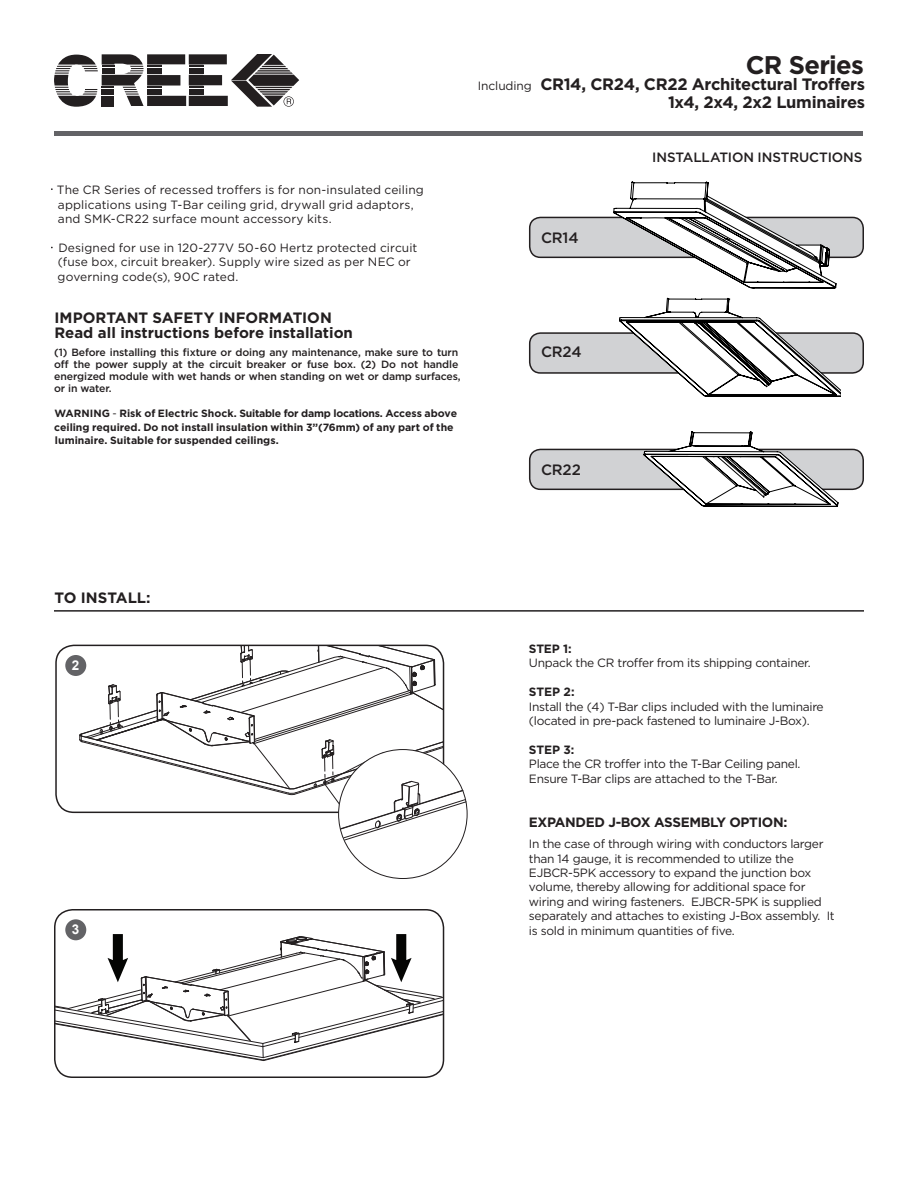
<style>
.page{position:relative;width:918px;height:1188px;background:#fff}
.page>*{position:absolute;margin:0;border:0;box-sizing:border-box;transform-origin:0 0}
.t1{font:700 25.5px "Gotham";letter-spacing:-.025em;color:#231f20}
.t2{font:700 16.5px "Gotham";letter-spacing:-.02em;color:#231f20}
.Section_Header{font:700 15px "Gotham";color:#231f20}
.t3{font:500 15px "Gotham";letter-spacing:-.01em;color:#231f20}
.t4{font:700 13.5px "Gotham";letter-spacing:-.025em;color:#231f20}
.t5{font:500 13.5px "Gotham";letter-spacing:-.01em;color:#231f20}
.t6{font:700 13.5px "Arial";color:#fff}
.Section_Header-2{font:12px/14.4px "Gotham";letter-spacing:-.025em;color:#231f20}
.Section_Header-3{font:12px/14.4px "Gotham";letter-spacing:.01em;color:#231f20}
.Section_Header-4{font:500 10.5px/12px "Gotham";letter-spacing:-.01em;color:#231f20}
.Section_Header-5{font:700 10.5px/13.5px "Gotham";color:#231f20}
.s1{font-weight:400}
.s2{font-weight:400;font-size:12px}
.s3{font-weight:700}
</style>
<div class="page">
<div style="left:55px;top:131px;width:808px;height:5px;background:#636366"></div>
<svg style="left:57px;top:934px;width:384px;height:127px"></svg>
<div style="left:54px;top:909px;width:390px;height:169px;border:2px solid #231f20;border-radius:18px"></div>
<hr style="left:54px;top:610px;width:810px;height:2px;background:#231f20">
<div style="left:65px;top:655px;width:21px;height:21px;background:#636366;border-radius:50%"></div>
<div style="left:65px;top:919px;width:21px;height:21px;background:#636366;border-radius:50%"></div>
<div style="left:530px;top:217px;width:333px;height:40px;background:#d1d2d4;border-radius:11px"></div>
<div style="left:529px;top:217px;width:335px;height:41px;border:2px solid #231f20;border-radius:11px"></div>
<svg style="left:613px;top:181px;width:224px;height:108px"></svg>
<div style="left:530px;top:333px;width:333px;height:40px;background:#d1d2d4;border-radius:11px"></div>
<div style="left:529px;top:332px;width:335px;height:42px;border:2px solid #231f20;border-radius:11px"></div>
<svg style="left:619px;top:297px;width:222px;height:100px"></svg>
<svg style="left:54px;top:54px;width:245px;height:53px"></svg>
<svg style="left:79px;top:645px;width:388px;height:196px"></svg>
<div style="left:530px;top:449px;width:333px;height:40px;background:#d1d2d4;border-radius:11px"></div>
<div style="left:529px;top:449px;width:335px;height:41px;border:2px solid #231f20;border-radius:11px"></div>
<svg style="left:643px;top:431px;width:196px;height:76px"></svg>
<p class="Section_Header-3" style="left:57px;top:183px;width:369px">The CR Series of recessed troffers is for non-insulated ceiling applications using T-Bar ceiling grid, drywall grid adaptors, and SMK-CR22 surface mount accessory kits.</p>
<p class="Section_Header-3" style="left:58px;top:240px;width:361px">Designed for use in 120-277V 50-60 Hertz protected circuit (fuse box, circuit breaker). Supply wire sized as per NEC or governing code(s), 90C rated.</p>
<p class="Section_Header" style="left:54px;top:307px;width:279px">IMPORTANT SAFETY INFORMATION</p>
<p class="Section_Header" style="left:55px;top:322px;width:300px">Read all instructions before installation</p>
<p class="Section_Header-4" style="left:54px;top:346px;width:408px">(1) Before installing this fixture or doing any maintenance, make sure to turn off the power supply at the circuit breaker or fuse box. (2) Do not handle energized module with wet hands or when standing on wet or damp surfaces, or in water.</p>
<p class="Section_Header-5" style="left:54px;top:407px;width:404px">WARNING <span class="s1">-</span> Risk of Electric Shock. Suitable for damp locations. Access above ceiling required. Do not install insulation within 3”(76mm) of any part of the luminaire. Suitable for suspended ceilings.</p>
<p class="t1" style="left:746px;top:48px;width:120px">CR Series</p>
<p class="t2" style="left:478px;top:73px;width:389px"><span class="s2">Including</span> CR14, CR24, CR22 Architectural Troffers</p>
<p class="t2" style="left:668px;top:91px;width:198px">1x4, 2x4, 2x2 Luminaires</p>
<p class="t3" style="left:541px;top:228px;width:39px">CR14</p>
<p class="t3" style="left:541px;top:342px;width:42px">CR24</p>
<p class="t3" style="left:541px;top:460px;width:41px">CR22</p>
<p class="t5" style="left:652px;top:149px;width:212px">INSTALLATION INSTRUCTIONS</p>
<p class="Section_Header" style="left:54px;top:587px;width:98px">TO INSTALL:</p>
<p class="t6" style="left:72px;top:657px;width:9px">2</p>
<p class="t6" style="left:72px;top:921px;width:9px">3</p>
<p class="Section_Header-2" style="left:529px;top:641px;width:283px"><span class="s3">STEP 1:<br></span>Unpack the CR troffer from its shipping container.</p>
<p class="Section_Header-2" style="left:529px;top:685px;width:296px"><span class="s3">STEP 2:<br></span>Install the (4) T-Bar clips included with the luminaire (located in pre-pack fastened to luminaire J-Box).</p>
<p class="Section_Header-2" style="left:529px;top:742px;width:273px"><span class="s3">STEP 3:<br></span>Place the CR troffer into the T-Bar Ceiling panel.<br>Ensure T-Bar clips are attached to the T-Bar.</p>
<p class="t4" style="left:529px;top:813px;width:260px">EXPANDED J-BOX ASSEMBLY OPTION:</p>
<p class="Section_Header-2" style="left:529px;top:837px;width:307px">In the case of through wiring with conductors larger than 14 gauge, it is recommended to utilize the EJBCR-5PK accessory to expand the junction box volume, thereby allowing for additional space for wiring and wiring fasteners. EJBCR-5PK is supplied separately and attaches to existing J-Box assembly. It is sold in minimum quantities of five.</p>
</div>
